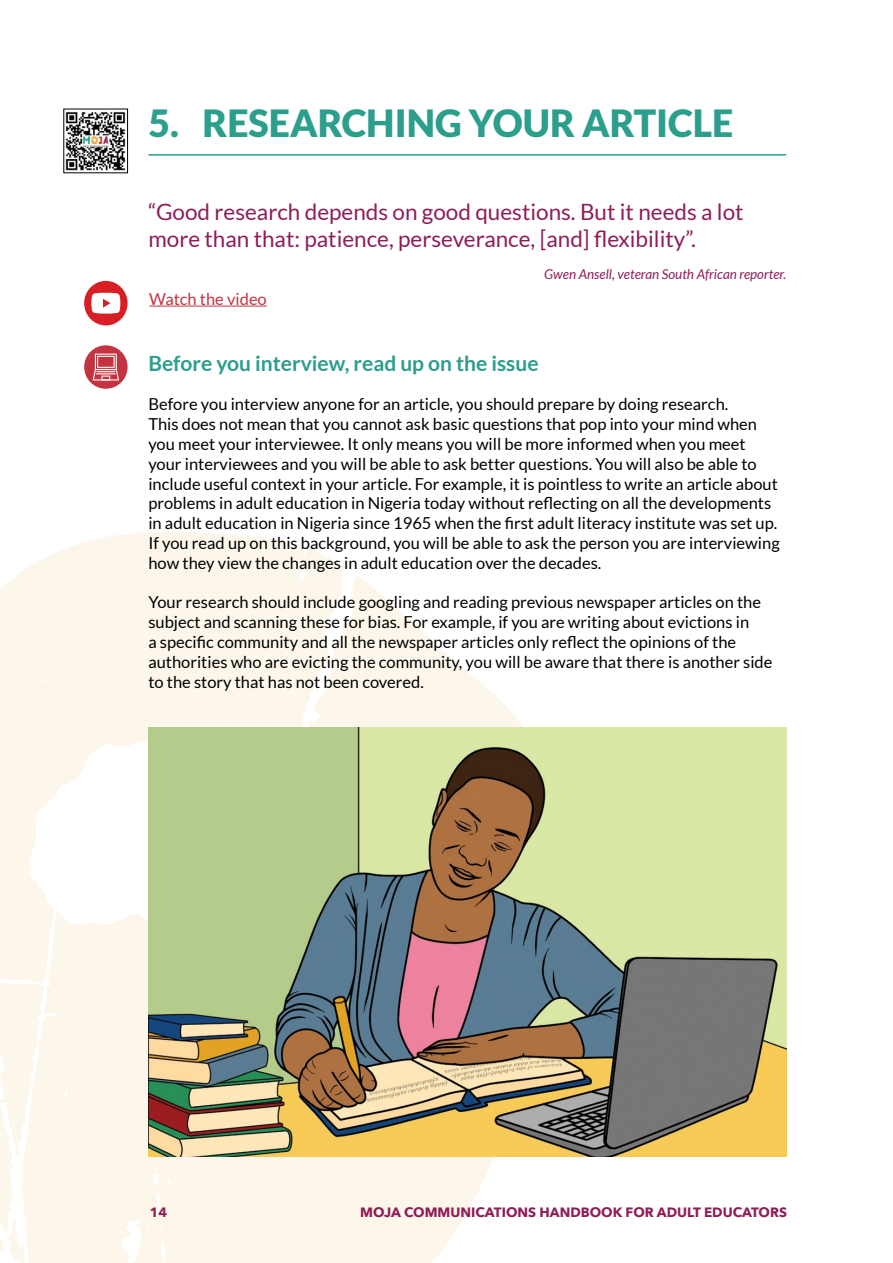
<style>
.page{position:relative;width:893px;height:1263px;background:#fff}
.page>*{position:absolute;margin:0;border:0;box-sizing:border-box;transform-origin:0 0}
.t1{font:900 37.5px "Lato";color:#2c9e8c}
.t2{font:22.5px/27px "Lato";color:#8f1d58}
.t3{font:700 21px "Lato";color:#2c9e8c}
.t4{font:16.5px/19.8px "Lato";color:#000}
.t5{font:16.5px "Lato";color:#c33440}
.t6{font:700 13.5px "Avenir Next LT Pro";color:#8f1d58}
.t7{font:italic 13.5px "Lato";color:#8f1d58}
</style>
<div class="page">
<svg style="left:0;top:532px;width:558px;height:731px;fill:#fcf6eb"></svg>
<hr style="left:148px;top:154px;width:638px;height:2px;background:#2c9e8c">
<img style="left:149px;top:727px;width:638px;height:429px">
<svg style="left:84px;top:345px;width:44px;height:44px"></svg>
<svg style="left:93px;top:354px;width:26px;height:26px"></svg>
<img style="left:66px;top:112px;width:60px;height:59px">
<hr style="left:149px;top:306px;width:118px;height:1px;background:#c33440">
<div style="left:84px;top:281px;width:44px;height:44px;background:#d81f26;border-radius:50%"></div>
<svg style="left:91px;top:293px;width:29px;height:21px"></svg>
<h1 class="t1" style="left:148px;top:101px;width:587px">5. RESEARCHING YOUR ARTICLE</h1>
<h2 class="t2" style="left:148px;top:198px;width:597px">“Good research depends on good questions. But it needs a lot more than that: patience, perseverance, [and] flexibility”.</h2>
<p class="t7" style="left:544px;top:267px;width:244px">Gwen Ansell, veteran South African reporter.</p>
<p class="t5" style="left:149px;top:290px;width:119px">Watch the video</p>
<p class="t3" style="left:148px;top:351px;width:392px">Before you interview, read up on the issue</p>
<p class="t4" style="left:148px;top:394px;width:633px">Before you interview anyone for an article, you should prepare by doing research.<br>This does not mean that you cannot ask basic questions that pop into your mind when you meet your interviewee. It only means you will be more informed when you meet your interviewees and you will be able to ask better questions. You will also be able to include useful context in your article. For example, it is pointless to write an article about problems in adult education in Nigeria today without reflecting on all the developments in adult education in Nigeria since 1965 when the first adult literacy institute was set up.<br>If you read up on this background, you will be able to ask the person you are interviewing how they view the changes in adult education over the decades.</p>
<p class="t4" style="left:148px;top:592px;width:626px">Your research should include googling and reading previous newspaper articles on the subject and scanning these for bias. For example, if you are writing about evictions in<br>a specific community and all the newspaper articles only reflect the opinions of the authorities who are evicting the community, you will be aware that there is another side to the story that has not been covered.</p>
<p class="t6" style="left:150px;top:1204px;width:19px">14</p>
<p class="t6" style="left:360px;top:1204px;width:428px">MOJA COMMUNICATIONS HANDBOOK FOR ADULT EDUCATORS</p>
</div>
